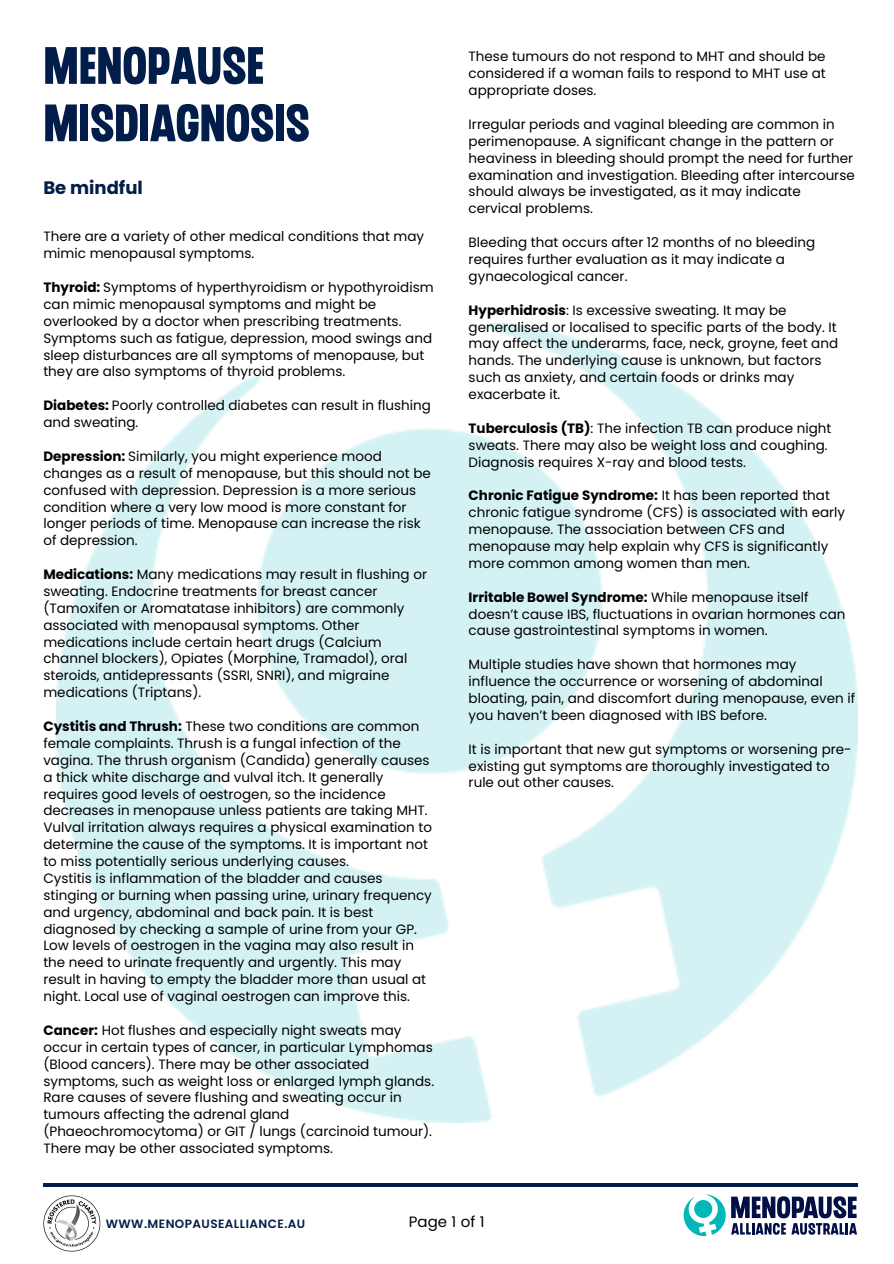
<style>
.page{position:relative;width:894px;height:1264px;background:#fff}
.page>*{position:absolute;margin:0;border:0;box-sizing:border-box;transform-origin:0 0}
.t1{font:52.5px/57.3px "CHEDROS";color:#021d49}
.t2{font:700 18px "Poppins";color:#021d49}
.t3{font:15px "Poppins";color:#000}
.t4{font:13.5px/16.8px "Poppins";color:#000}
.t5{font:600 12px "Poppins";letter-spacing:.035em;color:#021d49}
.s1{font-weight:700}
</style>
<div class="page">
<svg style="left:731px;top:1196px;width:125px;height:38px"></svg>
<svg style="left:683px;top:1194px;width:42px;height:42px"></svg>
<hr style="left:43px;top:1183px;width:814px;height:4px;background:#021d49">
<img style="left:56px;top:323px;width:801px;height:799px">
<img style="left:43px;top:1195px;width:58px;height:57px">
<h4 class="t1" style="left:43px;top:42px;width:268px">MENOPAUSE<br>MISDIAGNOSIS</h4>
<p class="t2" style="left:43px;top:175px;width:101px">Be mindful</p>
<h1 class="t4" style="left:43px;top:228px;width:382px">There are a variety of other medical conditions that may mimic menopausal symptoms.</h1>
<h4 class="t4" style="left:43px;top:279px;width:391px"><span class="s1">Thyroid:</span> Symptoms of hyperthyroidism or hypothyroidism can mimic menopausal symptoms and might be overlooked by a doctor when prescribing treatments.<br>Symptoms such as fatigue, depression, mood swings and sleep disturbances are all symptoms of menopause, but they are also symptoms of thyroid problems.</h4>
<h4 class="t4" style="left:43px;top:397px;width:389px"><span class="s1">Diabetes:</span> Poorly controlled diabetes can result in flushing and sweating.</h4>
<h4 class="t4" style="left:43px;top:448px;width:389px"><span class="s1">Depression:</span> Similarly, you might experience mood changes as a result of menopause, but this should not be confused with depression. Depression is a more serious condition where a very low mood is more constant for longer periods of time. Menopause can increase the risk of depression.</h4>
<h4 class="t4" style="left:43px;top:566px;width:385px"><span class="s1">Medications:</span> Many medications may result in flushing or sweating. Endocrine treatments for breast cancer (Tamoxifen or Aromatatase inhibitors) are commonly associated with menopausal symptoms. Other medications include certain heart drugs (Calcium channel blockers), Opiates (Morphine, Tramadol), oral steroids, antidepressants (SSRI, SNRI), and migraine medications (Triptans).</h4>
<h4 class="t4" style="left:43px;top:717px;width:390px"><span class="s1">Cystitis and Thrush:</span> These two conditions are common female complaints. Thrush is a fungal infection of the vagina. The thrush organism (Candida) generally causes a thick white discharge and vulval itch. It generally requires good levels of oestrogen, so the incidence decreases in menopause unless patients are taking MHT.<br>Vulval irritation always requires a physical examination to determine the cause of the symptoms. It is important not to miss potentially serious underlying causes.<br>Cystitis is inflammation of the bladder and causes stinging or burning when passing urine, urinary frequency and urgency, abdominal and back pain. It is best diagnosed by checking a sample of urine from your GP.<br>Low levels of oestrogen in the vagina may also result in the need to urinate frequently and urgently. This may result in having to empty the bladder more than usual at night. Local use of vaginal oestrogen can improve this.</h4>
<h4 class="t4" style="left:43px;top:1021px;width:392px"><span class="s1">Cancer:</span> Hot flushes and especially night sweats may occur in certain types of cancer, in particular Lymphomas (Blood cancers). There may be other associated symptoms, such as weight loss or enlarged lymph glands.<br>Rare causes of severe flushing and sweating occur in tumours affecting the adrenal gland (Phaeochromocytoma) or GIT / lungs (carcinoid tumour).<br>There may be other associated symptoms.</h4>
<h4 class="t4" style="left:468px;top:48px;width:358px;text-align:justify">These tumours do not respond to MHT and should be considered if a woman fails to respond to MHT use at appropriate doses.</h4>
<h4 class="t4" style="left:468px;top:116px;width:387px">Irregular periods and vaginal bleeding are common in perimenopause. A significant change in the pattern or heaviness in bleeding should prompt the need for further examination and investigation. Bleeding after intercourse should always be investigated, as it may indicate cervical problems.</h4>
<h4 class="t4" style="left:468px;top:234px;width:348px">Bleeding that occurs after 12 months of no bleeding requires further evaluation as it may indicate a gynaecological cancer.</h4>
<h2 class="t4" style="left:468px;top:301px;width:371px"><span class="s1">Hyperhidrosis</span>: Is excessive sweating. It may be generalised or localised to specific parts of the body. It may affect the underarms, face, neck, groyne, feet and hands. The underlying cause is unknown, but factors such as anxiety, and certain foods or drinks may exacerbate it.</h2>
<h4 class="t4" style="left:468px;top:420px;width:364px"><span class="s1">Tuberculosis (TB)</span>: The infection TB can produce night sweats. There may also be weight loss and coughing.<br>Diagnosis requires X-ray and blood tests.</h4>
<h4 class="t4" style="left:468px;top:487px;width:378px"><span class="s1">Chronic Fatigue Syndrome:</span> It has been reported that chronic fatigue syndrome (CFS) is associated with early menopause. The association between CFS and menopause may help explain why CFS is significantly more common among women than men.</h4>
<h4 class="t4" style="left:468px;top:588px;width:378px"><span class="s1">Irritable Bowel Syndrome:</span> While menopause itself doesn’t cause IBS, fluctuations in ovarian hormones can cause gastrointestinal symptoms in women.</h4>
<h4 class="t4" style="left:468px;top:656px;width:388px">Multiple studies have shown that hormones may influence the occurrence or worsening of abdominal bloating, pain, and discomfort during menopause, even if you haven’t been diagnosed with IBS before.</h4>
<h4 class="t4" style="left:468px;top:740px;width:384px">It is important that new gut symptoms or worsening pre&shy;existing gut symptoms are thoroughly investigated to rule out other causes.</h4>
<h4 class="t5" style="left:106px;top:1215px;width:201px">WWW.MENOPAUSEALLIANCE.AU</h4>
<p class="t3" style="left:409px;top:1211px;width:77px">Page 1 of 1</p>
</div>
